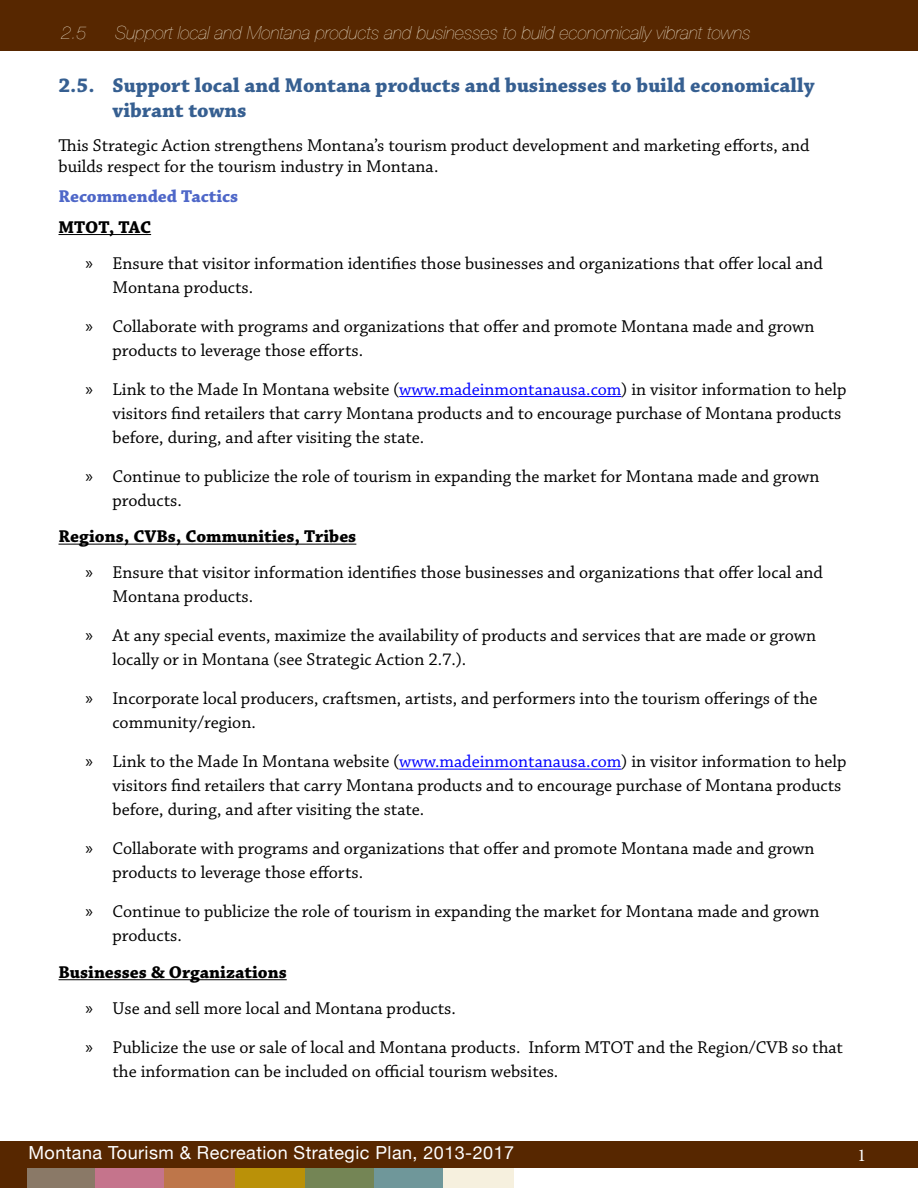
<style>
.page{position:relative;width:918px;height:1188px;background:#fff}
.page>*{position:absolute;margin:0;border:0;box-sizing:border-box;transform-origin:0 0}
.t1{font:700 21px/25.2px "Chaparral Pro";color:#365f91}
.t2{font:18px/24px "Chaparral Pro";color:#000}
.t3{font:italic 200 18px "Helvetica Neue";color:#f6f0de}
.t4{font:18px "Helvetica Neue";letter-spacing:.025em;color:#fff}
.t5{font:700 18px "Chaparral Pro";color:#4e67c8}
.t6{font:18px "Minion Pro";color:#fff}
.s1{font-weight:700}
.s2{font-family:"Myriad Pro"}
.s3{color:#00f}
</style>
<div class="page">
<div style="left:373px;top:1161px;width:71px;height:27px;background:#6f979a"></div>
<div style="left:303px;top:1161px;width:71px;height:27px;background:#748555"></div>
<div style="left:235px;top:1161px;width:70px;height:27px;background:#ba9108"></div>
<div style="left:443px;top:1161px;width:70px;height:27px;background:#f6f0de"></div>
<div style="left:27px;top:1161px;width:70px;height:27px;background:#8a7967"></div>
<div style="left:96px;top:1161px;width:70px;height:27px;background:#c5748c"></div>
<div style="left:164px;top:1161px;width:71px;height:27px;background:#be764a"></div>
<div style="left:0;top:1142px;width:918px;height:26px;background:#572700"></div>
<div style="left:0;top:0;width:918px;height:51px;background:#572700"></div>
<div style="left:0;top:1161px;width:27px;height:27px;background:#572700"></div>
<hr style="left:58px;top:234px;width:93px;height:1px;background:#000">
<hr style="left:399px;top:396px;width:223px;height:1px;background:#00f">
<hr style="left:58px;top:544px;width:298px;height:1px;background:#000">
<hr style="left:399px;top:769px;width:223px;height:1px;background:#00f">
<hr style="left:58px;top:979px;width:229px;height:1px;background:#000">
<p class="t3" style="left:62px;top:19px;width:27px">2.5</p>
<p class="t3" style="left:116px;top:19px;width:637px">Support local and Montana products and businesses to build economically vibrant towns</p>
<p class="t1" style="left:112px;top:74px;width:703px;text-indent:-54px">2.5. Support local and Montana products and businesses to build economically vibrant towns</p>
<p class="t2" style="left:58px;top:135px;width:752px;line-height:21.6px">This Strategic Action strengthens Montana’s tourism product development and marketing efforts, and builds respect for the tourism industry in Montana.</p>
<p class="t5" style="left:58px;top:186px;width:181px">Recommended Tactics</p>
<p class="t2" style="left:86px;top:210px;width:739px;line-height:36px;text-indent:-27px"><span class="s1">MTOT, TAC<br></span><span class="s2">»</span> Ensure that visitor information identifies those businesses and organizations that offer local and</p>
<p class="t2" style="left:86px;top:268px;width:731px;line-height:39px;text-indent:27px">Montana products.<br><span class="s2">»</span> Collaborate with programs and organizations that offer and promote Montana made and grown</p>
<p class="t2" style="left:86px;top:331px;width:763px;line-height:39px;text-indent:27px">products to leverage those efforts.<br><span class="s2">»</span> Link to the Made In Montana website (<span class="s3">www.madeinmontanausa.com</span>) in visitor information to help</p>
<p class="t2" style="left:112px;top:402px;width:731px">visitors find retailers that carry Montana products and to encourage purchase of Montana products before, during, and after visiting the state.</p>
<p class="t2" style="left:112px;top:465px;width:708px;text-indent:-27px"><span class="s2">»</span> Continue to publicize the role of tourism in expanding the market for Montana made and grown products.</p>
<p class="t2" style="left:86px;top:519px;width:739px;line-height:36px;text-indent:-27px"><span class="s1">Regions, CVBs, Communities, Tribes<br></span><span class="s2">»</span> Ensure that visitor information identifies those businesses and organizations that offer local and</p>
<p class="t2" style="left:86px;top:578px;width:732px;line-height:39px;text-indent:27px">Montana products.<br><span class="s2">»</span> At any special events, maximize the availability of products and services that are made or grown</p>
<p class="t2" style="left:86px;top:641px;width:733px;line-height:39px;text-indent:27px">locally or in Montana (see Strategic Action 2.7.).<br><span class="s2">»</span> Incorporate local producers, craftsmen, artists, and performers into the tourism offerings of the</p>
<p class="t2" style="left:86px;top:704px;width:763px;line-height:39px;text-indent:27px">community/region.<br><span class="s2">»</span> Link to the Made In Montana website (<span class="s3">www.madeinmontanausa.com</span>) in visitor information to help</p>
<p class="t2" style="left:112px;top:774px;width:731px">visitors find retailers that carry Montana products and to encourage purchase of Montana products before, during, and after visiting the state.</p>
<p class="t2" style="left:112px;top:837px;width:704px;text-indent:-27px"><span class="s2">»</span> Collaborate with programs and organizations that offer and promote Montana made and grown products to leverage those efforts.</p>
<p class="t2" style="left:112px;top:900px;width:708px;text-indent:-27px"><span class="s2">»</span> Continue to publicize the role of tourism in expanding the market for Montana made and grown products.</p>
<p class="t2" style="left:86px;top:955px;width:372px;line-height:36px;text-indent:-27px"><span class="s1">Businesses &amp; Organizations<br></span><span class="s2">»</span> Use and sell more local and Montana products.</p>
<p class="t2" style="left:112px;top:1036px;width:732px;text-indent:-27px"><span class="s2">»</span> Publicize the use or sale of local and Montana products. Inform MTOT and the Region/CVB so that the information can be included on official tourism websites.</p>
<p class="t4" style="left:28px;top:1140px;width:487px">Montana Tourism &amp; Recreation Strategic Plan, 2013-2017</p>
<p class="t6" style="left:858px;top:1143px;width:10px">1</p>
</div>
